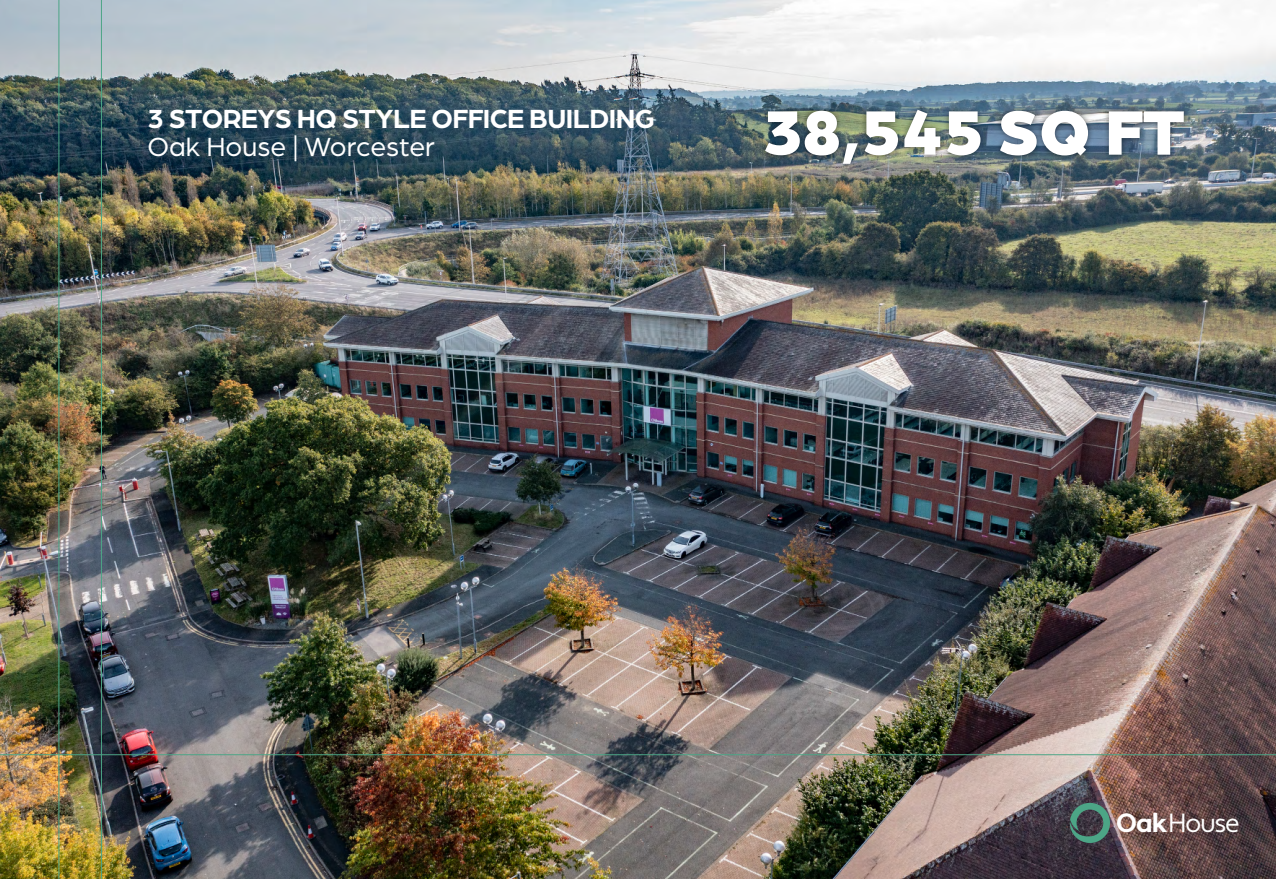
<style>
.page{position:relative;width:1276px;height:879px;background:#fff}
.page>*{position:absolute;margin:0;border:0;box-sizing:border-box;transform-origin:0 0}
.t1{font:900 66.8px "Arboria";color:#fff}
.t2{font:700 28px "Arboria";letter-spacing:-.02em;color:#fff}
.t3{font:28px "Arboria";color:#fff}
.t4{font:26.3px "Apertura";letter-spacing:-.05em;color:#fff}
.s1{font-weight:700}
</style>
<div class="page">
<img style="left:0;top:0;width:1276px;height:879px">
<hr style="left:58px;top:0;width:1px;height:879px;background:#4ca586">
<hr style="left:101px;top:0;width:1px;height:879px;background:#4ca586">
<hr style="left:0;top:754px;width:1276px;height:1px;background:#4ca586">
<div style="left:759px;top:104px;width:430px;height:66px;background:#000;opacity:.55"></div>
<svg style="left:1070px;top:803px;width:40px;height:40px;background:#476660"></svg>
<p class="t2" style="left:147px;top:99px;width:509px">3 STOREYS HQ STYLE OFFICE BUILDING</p>
<p class="t3" style="left:147px;top:128px;width:289px">Oak House | Worcester</p>
<h1 class="t1" style="left:762px;top:84px;width:424px">38,545 SQ FT</h1>
<p class="t4" style="left:1116px;top:807px;width:125px"><span class="s1">Oak</span> House</p>
</div>
